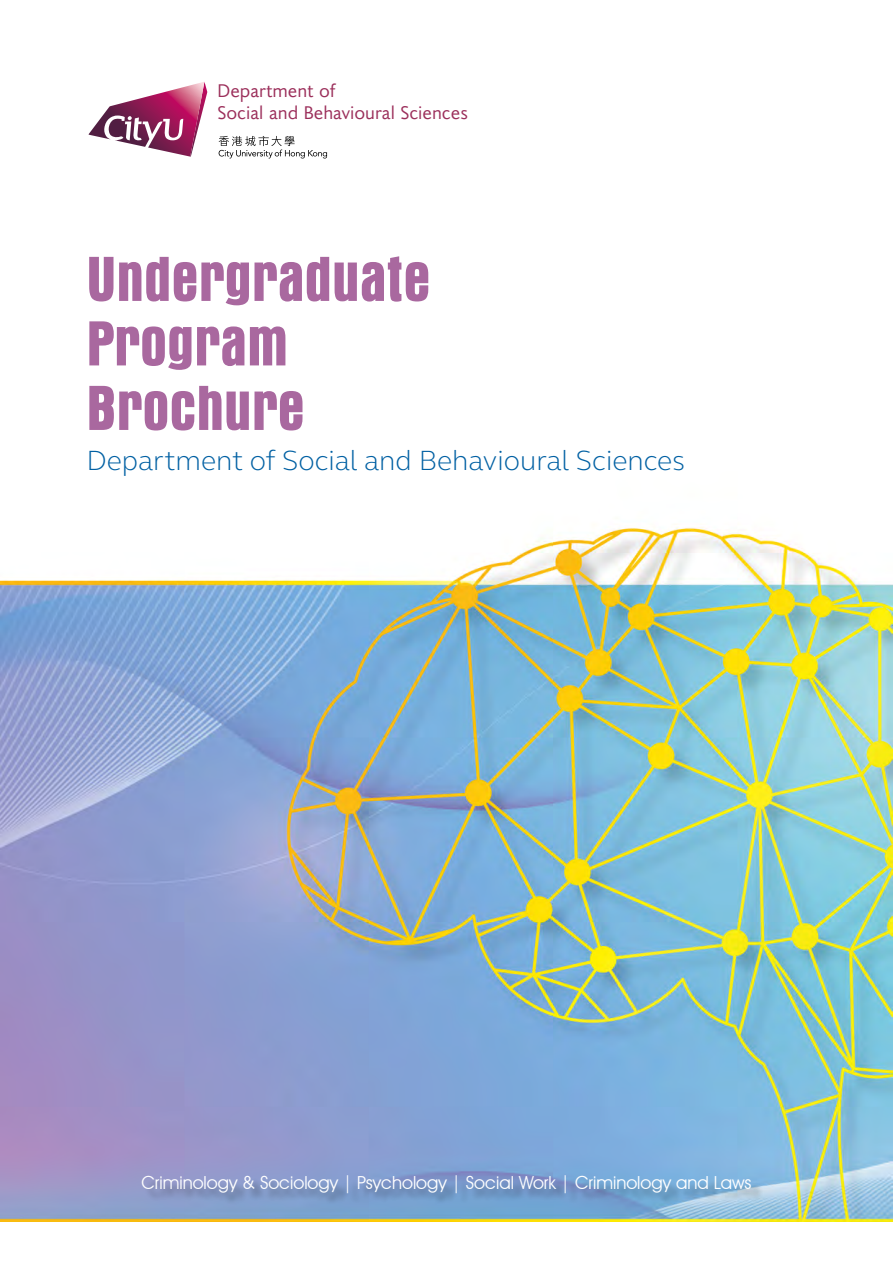
<style>
.page{position:relative;width:893px;height:1263px;background:#fff}
.page>*{position:absolute;margin:0;border:0;box-sizing:border-box;transform-origin:0 0}
.t1{font:700 condensed 64.5px/64.5px "Aurora BT";color:#a9689f}
.t2{font:300 28.5px "FS Elliot Pro";color:#0060a3}
.t3{font:18.45px/22.2px "Joanna Sans Nova";color:#9b2e5a}
.t4{font:18px "Avant Garde IT Cby BT";color:#fff}
</style>
<div class="page">
<img style="left:0;top:91px;width:893px;height:1131px">
<svg style="left:88px;top:82px;width:119px;height:75px"></svg>
<svg style="left:219px;top:136px;width:108px;height:22px"></svg>
<div style="left:144px;top:1177px;width:619px;height:28px;background:#000;opacity:.3"></div>
<p class="t3" style="left:217px;top:79px;width:252px">Department of<br>Social and Behavioural Sciences</p>
<h1 class="t1" style="left:86px;top:247px;width:346px">Undergraduate<br>Program<br>Brochure</h1>
<h2 class="t2" style="left:86px;top:441px;width:600px">Department of Social and Behavioural Sciences</h2>
<p class="t4" style="left:141px;top:1171px;width:612px">Criminology &amp; Sociology | Psychology | Social Work | Criminology and Laws</p>
</div>
